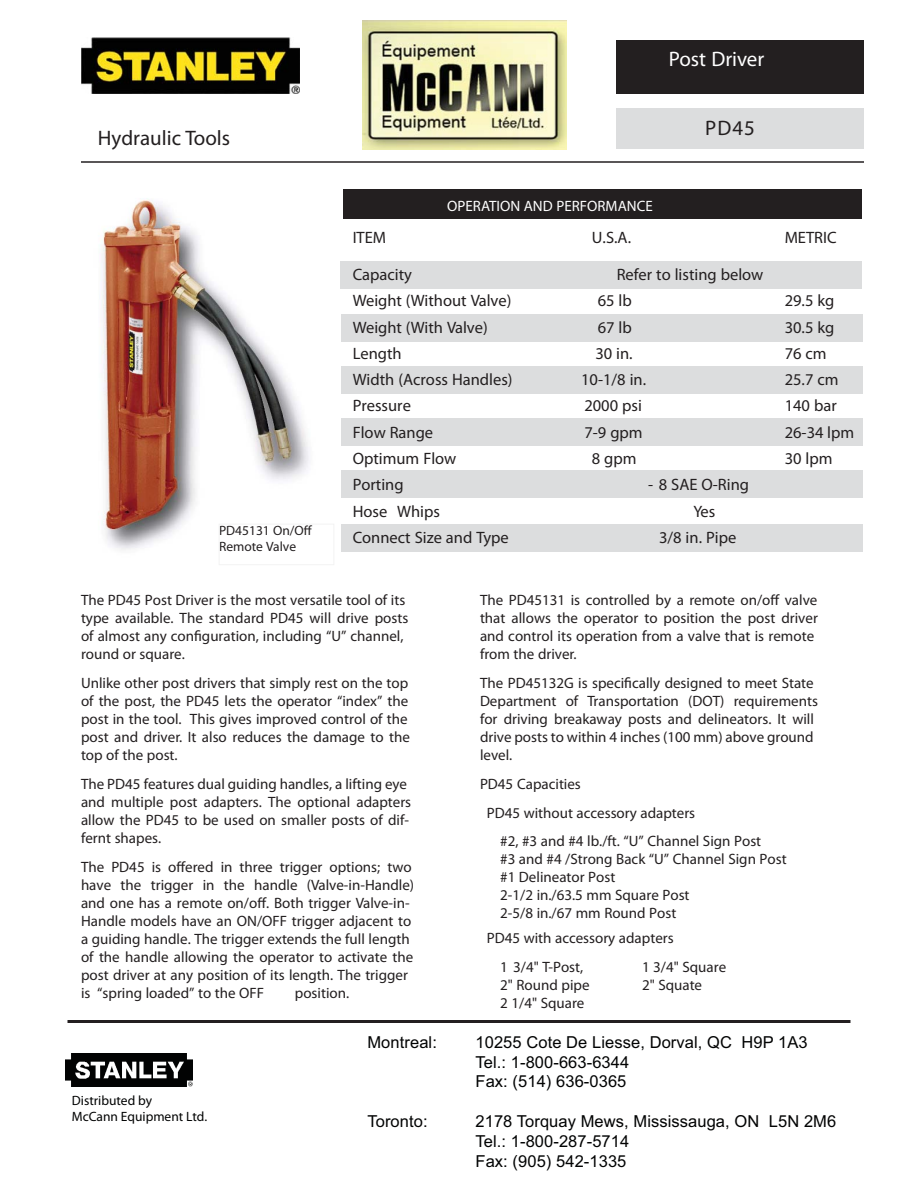
<style>
.page{position:relative;width:918px;height:1188px;background:#fff}
.page>*{position:absolute;margin:0;border:0;box-sizing:border-box;transform-origin:0 0}
.t1{font:900 expanded 21px "Univers";color:#231f20}
.t2{font:700 expanded 21px "Univers";color:#fff}
.t3{font:700 expanded 21px "Univers";color:#231f20}
.t4{font:16.5px "Univers";color:#231f20}
.t5{font:16.5px/19.8px "Arial";letter-spacing:.005em;color:#020303}
.t6{font:15px/18px "Univers";color:#231f20}
.t7{font:700 expanded 15px "Univers";color:#fff}
.t8{font:700 expanded 15px "Univers";color:#231f20}
.t9{font:700 13.5px/16.2px "Helvetica";color:#020303}
.t10{font:700 condensed 13.5px/16.2px "Univers";color:#231f20}
</style>
<div class="page">
<div style="left:341px;top:314px;width:522px;height:27px;background:#dcddde"></div>
<div style="left:341px;top:366px;width:522px;height:28px;background:#dcddde"></div>
<div style="left:341px;top:418px;width:522px;height:28px;background:#dcddde"></div>
<div style="left:341px;top:470px;width:522px;height:28px;background:#dcddde"></div>
<div style="left:341px;top:525px;width:522px;height:27px;background:#dcddde"></div>
<div style="left:616px;top:40px;width:248px;height:54px;background:#231f20"></div>
<hr style="left:68px;top:1020px;width:782px;height:3px;background:#231f20">
<div style="left:340px;top:261px;width:522px;height:28px;background:#dcddde"></div>
<div style="left:344px;top:190px;width:518px;height:29px;background:#231f20"></div>
<hr style="left:81px;top:161px;width:783px;height:2px;background:#231f20">
<img style="left:101px;top:198px;width:208px;height:352px">
<div style="left:616px;top:108px;width:248px;height:40px;background:#dcddde"></div>
<img style="left:81px;top:38px;width:219px;height:56px">
<img style="left:362px;top:21px;width:204px;height:128px">
<img style="left:66px;top:1053px;width:127px;height:34px">
<h1 class="t1" style="left:98px;top:130px;width:134px">Hydraulic Tools</h1>
<p class="t10" style="left:219px;top:523px;width:95px">PD45131 On/Off<br>Remote Valve</p>
<h1 class="t2" style="left:669px;top:51px;width:97px">Post Driver</h1>
<p class="t7" style="left:447px;top:200px;width:207px">OPERATION AND PERFORMANCE</p>
<h1 class="t3" style="left:705px;top:120px;width:51px">PD45</h1>
<p class="t4" style="left:353px;top:231px;width:35px">ITEM</p>
<p class="t4" style="left:592px;top:231px;width:41px">U.S.A.</p>
<p class="t4" style="left:785px;top:231px;width:53px">METRIC</p>
<p class="t4" style="left:353px;top:268px;width:61px">Capacity</p>
<p class="t4" style="left:617px;top:268px;width:148px">Refer to listing below</p>
<p class="t4" style="left:353px;top:295px;width:160px">Weight (Without Valve)</p>
<p class="t4" style="left:598px;top:295px;width:36px">65 lb</p>
<p class="t4" style="left:785px;top:295px;width:51px">29.5 kg</p>
<p class="t4" style="left:353px;top:321px;width:137px">Weight (With Valve)</p>
<p class="t4" style="left:598px;top:321px;width:36px">67 lb</p>
<p class="t4" style="left:785px;top:321px;width:51px">30.5 kg</p>
<p class="t4" style="left:353px;top:347px;width:51px">Length</p>
<p class="t4" style="left:595px;top:347px;width:39px">30 in.</p>
<p class="t4" style="left:785px;top:347px;width:44px">76 cm</p>
<p class="t4" style="left:353px;top:373px;width:161px">Width (Across Handles)</p>
<p class="t4" style="left:581px;top:373px;width:66px">10-1/8 in.</p>
<p class="t4" style="left:785px;top:373px;width:55px">25.7 cm</p>
<p class="t4" style="left:353px;top:400px;width:60px">Pressure</p>
<p class="t4" style="left:584px;top:400px;width:59px">2000 psi</p>
<p class="t4" style="left:785px;top:400px;width:54px">140 bar</p>
<p class="t4" style="left:353px;top:426px;width:82px">Flow Range</p>
<p class="t4" style="left:584px;top:426px;width:60px">7-9 gpm</p>
<p class="t4" style="left:785px;top:426px;width:71px">26-34 lpm</p>
<p class="t4" style="left:353px;top:452px;width:105px">Optimum Flow</p>
<p class="t4" style="left:592px;top:452px;width:46px">8 gpm</p>
<p class="t4" style="left:785px;top:452px;width:49px">30 lpm</p>
<p class="t4" style="left:353px;top:478px;width:52px">Porting</p>
<p class="t4" style="left:648px;top:478px;width:102px">- 8 SAE O-Ring</p>
<p class="t4" style="left:353px;top:505px;width:89px">Hose Whips</p>
<p class="t4" style="left:693px;top:505px;width:24px">Yes</p>
<p class="t4" style="left:353px;top:531px;width:158px">Connect Size and Type</p>
<p class="t4" style="left:659px;top:531px;width:79px">3/8 in. Pipe</p>
<p class="t6" style="left:81px;top:592px;width:329px">The PD45 Post Driver is the most versatile tool of its type available. The standard PD45 will drive posts of almost any configuration, including “U” channel, round or square.</p>
<p class="t6" style="left:81px;top:675px;width:331px">Unlike other post drivers that simply rest on the top of the post, the PD45 lets the operator “index” the post in the tool. This gives improved control of the post and driver. It also reduces the damage to the top of the post.</p>
<p class="t6" style="left:81px;top:776px;width:332px">The PD45 features dual guiding handles, a lifting eye and multiple post adapters. The optional adapters allow the PD45 to be used on smaller posts of dif&shy;fernt shapes.</p>
<p class="t6" style="left:81px;top:859px;width:335px">The PD45 is offered in three trigger options; two have the trigger in the handle (Valve-in-Handle) and one has a remote on/off. Both trigger Valve-in-Handle models have an ON/OFF trigger adjacent to a guiding handle. The trigger extends the full length of the handle allowing the operator to activate the post driver at any position of its length. The trigger is “spring loaded” to the OFF</p>
<p class="t6" style="left:295px;top:985px;width:56px">position.</p>
<p class="t6" style="left:480px;top:592px;width:339px">The PD45131 is controlled by a remote on/off valve that allows the operator to position the post driver and control its operation from a valve that is remote from the driver.</p>
<p class="t6" style="left:480px;top:675px;width:340px">The PD45132G is specifically designed to meet State Department of Transportation (DOT) requirements for driving breakaway posts and delineators. It will drive posts to within 4 inches (100 mm) above ground level.</p>
<p class="t8" style="left:480px;top:778px;width:102px">PD45 Capacities</p>
<p class="t6" style="left:500px;top:799px;width:263px;line-height:28.8px;text-indent:-14px">PD45 without accessory adapters<br>#2, #3 and #4 lb./ft. “U” Channel Sign Post</p>
<p class="t6" style="left:500px;top:851px;width:288px">#3 and #4 /Strong Back “U” Channel Sign Post #1 Delineator Post<br>2-1/2 in./63.5 mm Square Post<br>2-5/8 in./67 mm Round Post</p>
<p class="t6" style="left:500px;top:925px;width:175px;line-height:28.8px;text-indent:-14px">PD45 with accessory adapters<br>1 3/4" T-Post,</p>
<p class="t6" style="left:642px;top:959px;width:86px">1 3/4" Square</p>
<p class="t6" style="left:500px;top:977px;width:91px">2" Round pipe</p>
<p class="t6" style="left:642px;top:977px;width:62px">2" Squate</p>
<p class="t6" style="left:500px;top:995px;width:86px">2 1/4" Square</p>
<p class="t9" style="left:72px;top:1093px;width:137px">Distributed by<br>McCann Equipment Ltd.</p>
<p class="t5" style="left:367px;top:1032px;width:71px">Montreal:</p>
<p class="t5" style="left:475px;top:1032px;width:334px">10255 Cote De Liesse, Dorval, QC H9P 1A3<br>Tel.: 1-800-663-6344<br>Fax: (514) 636-0365</p>
<p class="t5" style="left:367px;top:1111px;width:62px">Toronto:</p>
<p class="t5" style="left:475px;top:1111px;width:362px">2178 Torquay Mews, Mississauga, ON L5N 2M6<br>Tel.: 1-800-287-5714<br>Fax: (905) 542-1335</p>
</div>
